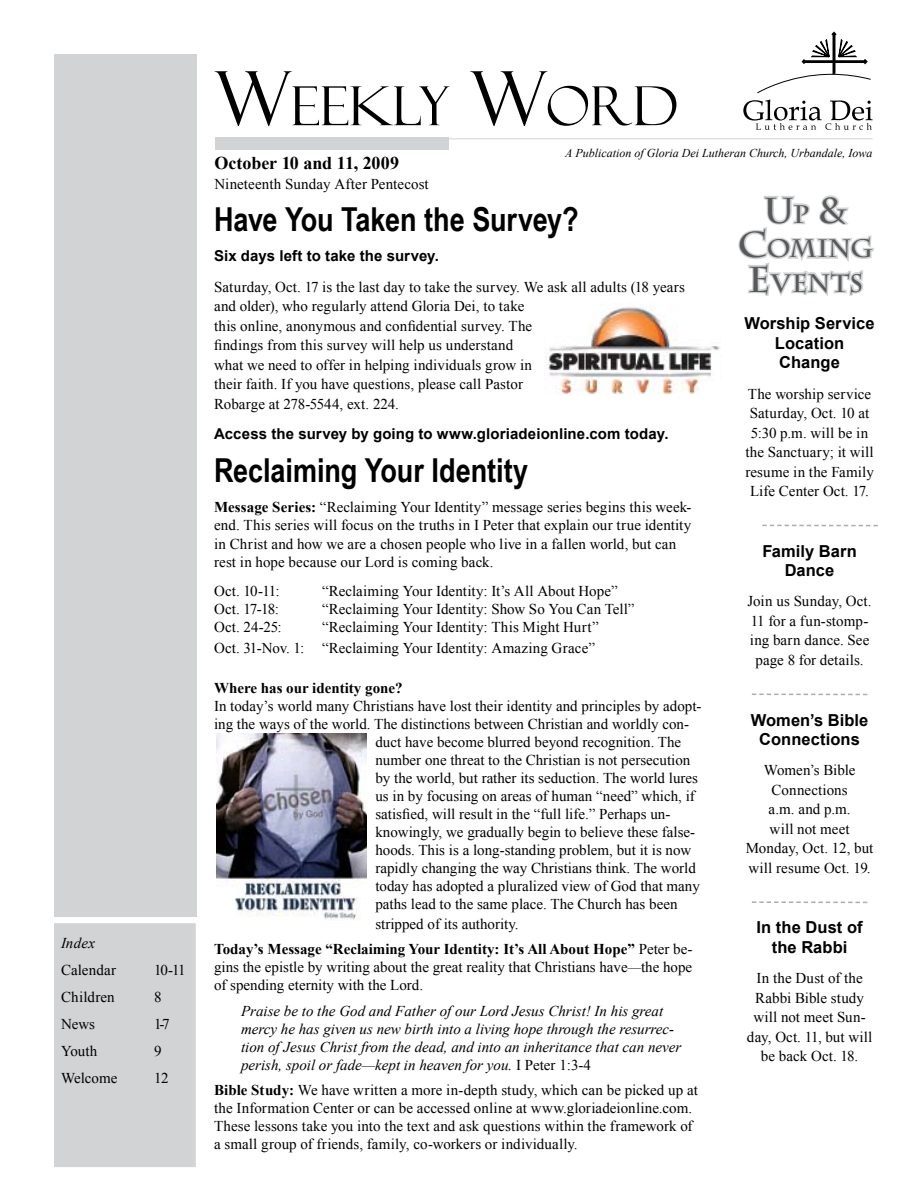
<style>
.page{position:relative;width:918px;height:1188px;background:#fff}
.page>*{position:absolute;margin:0;border:0;box-sizing:border-box;transform-origin:0 0}
.t1{font:54px "Felix Titling";color:#000}
.t2{font:700 36px "Charlemagne Std";color:#58595b}
.t3{font:700 33px "Arial Narrow";letter-spacing:-.005em;color:#000}
.t4{font:700 25.2px/34.5px "Charlemagne Std";letter-spacing:-.005em;color:#58595b;text-align:center}
.t5{font:700 18px "Times New Roman";letter-spacing:-.005em;color:#000}
.t6{font:700 16.5px/19.5px "Arial";letter-spacing:.005em;color:#000;text-align:center}
.t7{font:15px/19.5px "Times New Roman";color:#000;text-align:center}
.t8{font:italic 15px/18px "Times New Roman";color:#000}
.t9{font:700 15px/25.5px "Times New Roman";color:#000}
.t10{font:700 15px "Arial";letter-spacing:.01em;color:#000}
.t11{font:italic 12px "Times New Roman";color:#000}
.s1{font-size:75px}
.s2{font-weight:700}
.s3{font-weight:400}
.s4{font-style:italic}
.s5{font-style:normal}
.s6{font-size:25.2px}
.s7{font-size:36px}
</style>
<div class="page">
<div style="left:54px;top:54px;width:142px;height:862px;background:#d1d3d4"></div>
<hr style="left:220px;top:138px;width:653px;height:1px;background:#d1d3d4">
<div style="left:215px;top:137px;width:234px;height:13px;background:#d1d3d4"></div>
<svg style="left:743px;top:32px;width:130px;height:98px"></svg>
<div style="left:55px;top:924px;width:140px;height:242px;background:#d1d3d4"></div>
<div style="left:54px;top:923px;width:142px;height:244px;border:2px solid #d1d3d4"></div>
<svg style="left:762px;top:525px;width:116px;height:1px"></svg>
<svg style="left:752px;top:694px;width:115px;height:1px"></svg>
<svg style="left:752px;top:901px;width:115px;height:2px"></svg>
<svg style="left:738px;top:195px;width:136px;height:101px"></svg>
<img style="left:544px;top:303px;width:176px;height:91px">
<img style="left:216px;top:734px;width:150px;height:187px">
<p class="t8" style="left:61px;top:933px;width:36px">Index</p>
<p class="t7" style="left:61px;top:960px;width:57px">Calendar</p>
<p class="t7" style="left:154px;top:960px;width:33px">10-11</p>
<p class="t7" style="left:61px;top:987px;width:55px">Children</p>
<p class="t7" style="left:154px;top:987px;width:9px">8</p>
<p class="t7" style="left:61px;top:1014px;width:35px">News</p>
<p class="t7" style="left:154px;top:1014px;width:17px">1-7</p>
<p class="t7" style="left:61px;top:1041px;width:38px">Youth</p>
<p class="t7" style="left:154px;top:1041px;width:9px">9</p>
<p class="t7" style="left:61px;top:1068px;width:58px">Welcome</p>
<p class="t7" style="left:154px;top:1068px;width:16px">12</p>
<h1 class="t1" style="left:214px;top:75px;width:465px"><span class="s1">W</span>EEKLY <span class="s1">W</span>ORD</h1>
<p class="t11" style="left:565px;top:145px;width:309px">A Publication of Gloria Dei Lutheran Church, Urbandale, Iowa</p>
<p class="t5" style="left:214px;top:151px;width:186px">October 10 and 11, 2009</p>
<p class="t7" style="left:214px;top:174px;width:216px">Nineteenth Sunday After Pentecost</p>
<h3 class="t3" style="left:214px;top:194px;width:366px">Have You Taken the Survey?</h3>
<p class="t10" style="left:214px;top:246px;width:227px">Six days left to take the survey.</p>
<p class="t7" style="left:214px;top:277px;width:472px;text-align:left">Saturday, Oct. 17 is the last day to take the survey. We ask all adults (18 years and older), who regularly attend Gloria Dei, to take<br>this online, anonymous and confidential survey. The<br>findings from this survey will help us understand<br>what we need to offer in helping individuals grow in<br>their faith. If you have questions, please call Pastor<br>Robarge at 278-5544, ext. 224.</p>
<p class="t10" style="left:214px;top:424px;width:456px">Access the survey by going to www.gloriadeionline.com today.</p>
<h3 class="t3" style="left:214px;top:445px;width:316px">Reclaiming Your Identity</h3>
<p class="t7" style="left:214px;top:497px;width:479px;line-height:18.5px;text-align:left"><span class="s2">Message Series:</span> “Reclaiming Your Identity” message series begins this week&shy;end. This series will focus on the truths in I Peter that explain our true identity in Christ and how we are a chosen people who live in a fallen world, but can rest in hope because our Lord is coming back.</p>
<p class="t7" style="left:214px;top:581px;width:67px">Oct. 10-11:</p>
<p class="t7" style="left:322px;top:581px;width:297px">“Reclaiming Your Identity: It’s All About Hope”</p>
<p class="t7" style="left:214px;top:599px;width:66px">Oct. 17-18:</p>
<p class="t7" style="left:322px;top:599px;width:314px">“Reclaiming Your Identity: Show So You Can Tell”</p>
<p class="t7" style="left:214px;top:617px;width:69px">Oct. 24-25:</p>
<p class="t7" style="left:214px;top:616px;width:386px;line-height:21px;text-align:right">“Reclaiming Your Identity: This Might Hurt”<br>Oct. 31-Nov. 1: “Reclaiming Your Identity: Amazing Grace”</p>
<p class="t9" style="left:214px;top:675px;width:190px">Where has our identity gone?</p>
<p class="t7" style="left:214px;top:696px;width:489px">In today’s world many Christians have lost their identity and principles by adopt-</p>
<p class="t7" style="left:214px;top:714px;width:477px">ing the ways of the world. The distinctions between Christian and worldly con-</p>
<p class="t7" style="left:375px;top:732px;width:307px">duct have become blurred beyond recognition. The</p>
<p class="t7" style="left:375px;top:750px;width:316px">number one threat to the Christian is not persecution</p>
<p class="t7" style="left:375px;top:768px;width:324px">by the world, but rather its seduction. The world lures</p>
<p class="t7" style="left:375px;top:786px;width:321px">us in by focusing on areas of human “need” which, if</p>
<p class="t7" style="left:375px;top:804px;width:296px">satisfied, will result in the “full life.” Perhaps un-</p>
<p class="t7" style="left:375px;top:822px;width:321px">knowingly, we gradually begin to believe these false-</p>
<p class="t7" style="left:375px;top:840px;width:317px">hoods. This is a long-standing problem, but it is now</p>
<p class="t7" style="left:375px;top:858px;width:322px">rapidly changing the way Christians think. The world</p>
<p class="t7" style="left:375px;top:876px;width:326px">today has adopted a pluralized view of God that many</p>
<p class="t7" style="left:375px;top:894px;width:304px">paths lead to the same place. The Church has been</p>
<p class="t9" style="left:214px;top:911px;width:480px;text-indent:161px"><span class="s3">stripped of its authority.<br></span>Today’s Message “Reclaiming Your Identity: It’s All About Hope” <span class="s3">Peter be-</span></p>
<p class="t7" style="left:214px;top:958px;width:480px;line-height:18px;text-align:left">gins the epistle by writing about the great reality that Christians have<span class="s4">—</span>the hope of spending eternity with the Lord.</p>
<p class="t8" style="left:241px;top:1002px;width:442px">Praise be to the God and Father of our Lord Jesus Christ! In his great mercy he has given us new birth into a living hope through the resurrec&shy;tion of Jesus Christ from the dead, and into an inheritance that can never perish, spoil or fade—kept in heaven for you. <span class="s5">I Peter 1:3-4</span></p>
<p class="t7" style="left:214px;top:1081px;width:485px;line-height:18px;text-align:left"><span class="s2">Bible Study:</span> We have written a more in-depth study, which can be picked up at the Information Center or can be accessed online at www.gloriadeionline.com.<br>These lessons take you into the text and ask questions within the framework of a small group of friends, family, co-workers or individually.</p>
<h2 class="t2" style="left:764px;top:189px;width:86px">U<span class="s6">P</span> &amp;</h2>
<h3 class="t4" style="left:738px;top:232px;width:137px"><span class="s7">C</span>OMING<br><span class="s7">E</span>VENTS</h3>
<p class="t6" style="left:744px;top:314px;width:132px">Worship Service<br>Location<br>Change</p>
<p class="t7" style="left:745px;top:384px;width:130px">The worship service<br>Saturday, Oct. 10 at<br>5:30 p.m. will be in the Sanctuary; it will resume in the Family<br>Life Center Oct. 17.</p>
<p class="t6" style="left:762px;top:542px;width:96px">Family Barn<br>Dance</p>
<p class="t7" style="left:748px;top:591px;width:125px">Join us Sunday, Oct.<br>11 for a fun-stomp&shy;ing barn dance. See page 8 for details.</p>
<p class="t6" style="left:751px;top:711px;width:119px">Women’s Bible<br>Connections</p>
<p class="t7" style="left:746px;top:760px;width:129px">Women’s Bible<br>Connections<br>a.m. and p.m.<br>will not meet<br>Monday, Oct. 12, but will resume Oct. 19.</p>
<p class="t6" style="left:757px;top:918px;width:107px">In the Dust of the Rabbi</p>
<p class="t7" style="left:747px;top:968px;width:127px">In the Dust of the<br>Rabbi Bible study will not meet Sun&shy;day, Oct. 11, but will be back Oct. 18.</p>
</div>
